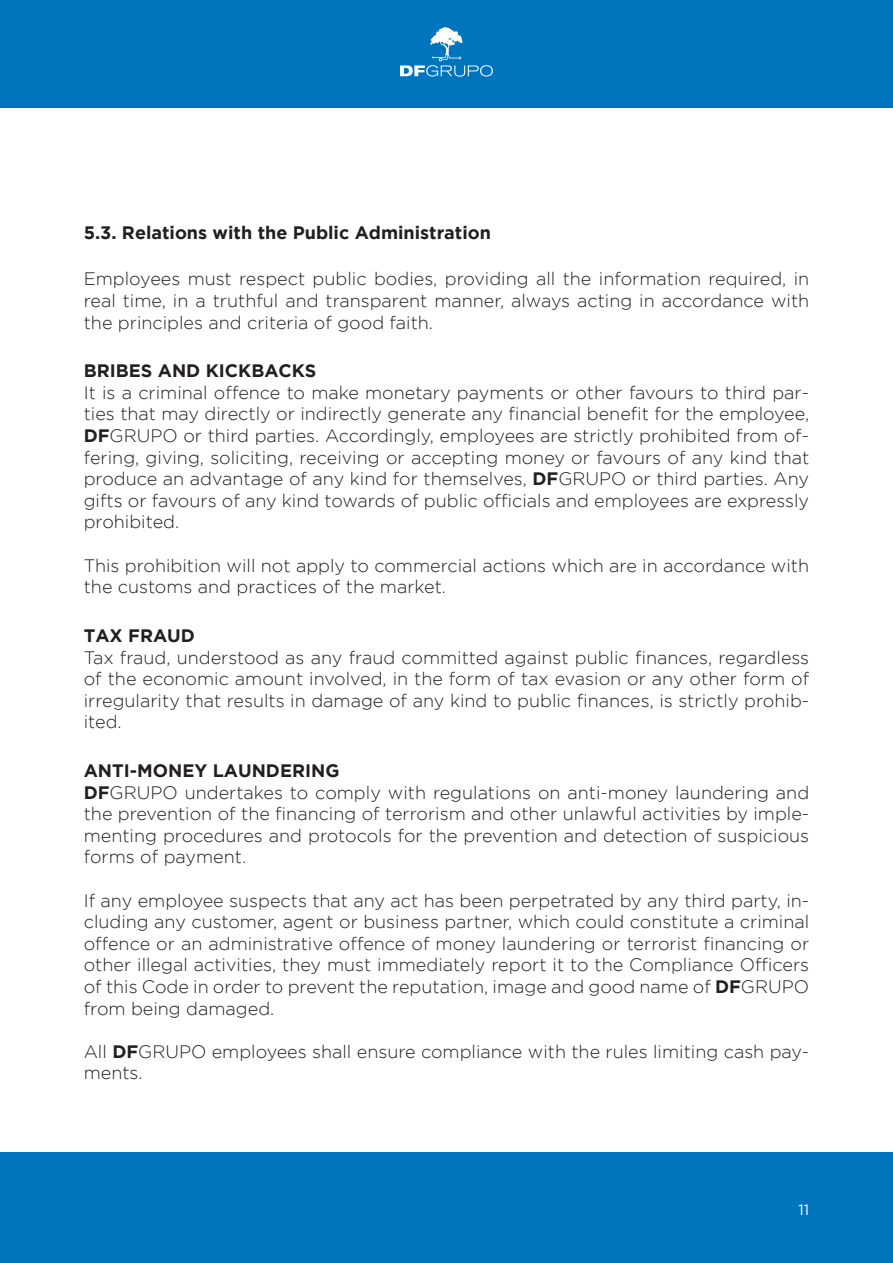
<style>
.page{position:relative;width:893px;height:1263px;background:#fff}
.page>*{position:absolute;margin:0;border:0;box-sizing:border-box;transform-origin:0 0}
.t1{font:300 18px/21.6px "Gotham";color:#231f20;text-align:justify}
.t2{font:700 18px "Gotham";color:#231f20}
.t3{font:15px "Gotham";color:#fff}
.s1{font-weight:700}
</style>
<div class="page">
<div style="left:0;top:1152px;width:893px;height:111px;background:#0075bd"></div>
<div style="left:0;top:0;width:893px;height:108px;background:#0075bd"></div>
<svg style="left:400px;top:27px;width:93px;height:50px"></svg>
<p class="t2" style="left:84px;top:222px;width:409px">5.3. Relations with the Public Administration</p>
<p class="t1" style="left:84px;top:268px;width:727px">Employees must respect public bodies, providing all the information required, in real time, in a truthful and transparent manner, always acting in accordance with the principles and criteria of good faith.</p>
<p class="t2" style="left:84px;top:360px;width:234px">BRIBES AND KICKBACKS</p>
<p class="t1" style="left:84px;top:381px;width:727px">It is a criminal offence to make monetary payments or other favours to third par&shy;ties that may directly or indirectly generate any financial benefit for the employee, <span class="s1">DF</span>GRUPO or third parties. Accordingly, employees are strictly prohibited from of&shy;fering, giving, soliciting, receiving or accepting money or favours of any kind that produce an advantage of any kind for themselves, <span class="s1">DF</span>GRUPO or third parties. Any gifts or favours of any kind towards of public officials and employees are expressly prohibited.</p>
<p class="t1" style="left:84px;top:554px;width:727px">This prohibition will not apply to commercial actions which are in accordance with the customs and practices of the market.</p>
<p class="t2" style="left:84px;top:625px;width:113px">TAX FRAUD</p>
<p class="t1" style="left:84px;top:646px;width:727px">Tax fraud, understood as any fraud committed against public finances, regardless of the economic amount involved, in the form of tax evasion or any other form of irregularity that results in damage of any kind to public finances, is strictly prohib&shy;ited.</p>
<p class="t1" style="left:84px;top:759px;width:727px;text-align:left"><span class="s1">ANTI-MONEY LAUNDERING<br>DF</span>GRUPO undertakes to comply with regulations on anti-money laundering and the prevention of the financing of terrorism and other unlawful activities by imple&shy;menting procedures and protocols for the prevention and detection of suspicious forms of payment.</p>
<p class="t1" style="left:84px;top:889px;width:727px">If any employee suspects that any act has been perpetrated by any third party, in&shy;cluding any customer, agent or business partner, which could constitute a criminal offence or an administrative offence of money laundering or terrorist financing or other illegal activities, they must immediately report it to the Compliance Officers of this Code in order to prevent the reputation, image and good name of <span class="s1">DF</span>GRUPO from being damaged.</p>
<p class="t1" style="left:84px;top:1040px;width:727px">All <span class="s1">DF</span>GRUPO employees shall ensure compliance with the rules limiting cash pay&shy;ments.</p>
<p class="t3" style="left:798px;top:1202px;width:12px">11</p>
</div>
